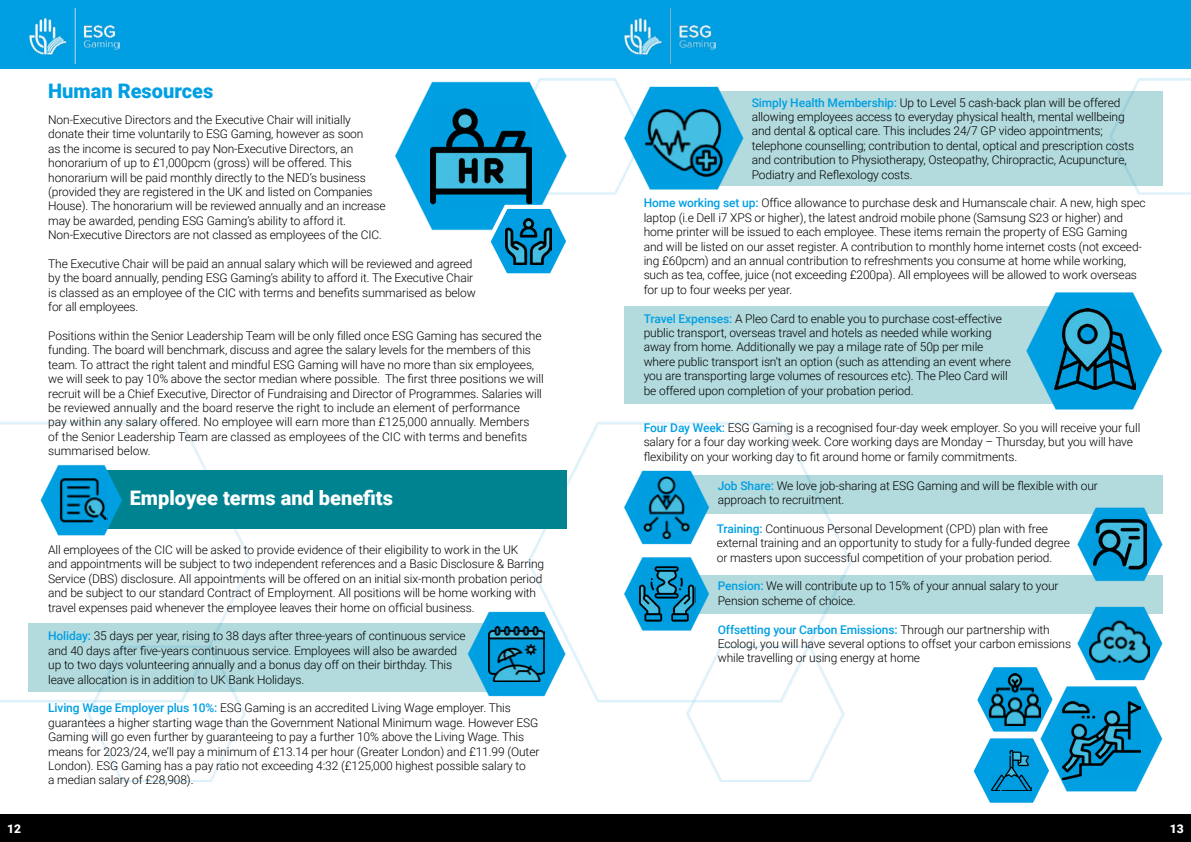
<style>
.page{position:relative;width:1191px;height:842px;background:#fff}
.page>*{position:absolute;margin:0;border:0;box-sizing:border-box;transform-origin:0 0}
.t1{font:900 20px "Roboto";color:#fff}
.t2{font:900 20px "Roboto";color:#009fe3}
.t3{font:300 12px/14.4px "Roboto";letter-spacing:-.01em;color:#000}
.t4{font:900 12px "Roboto";color:#fff}
.s1{font-weight:500;color:#009fe3}
</style>
<div class="page">
<img style="left:0;top:422px;width:527px;height:359px">
<div style="left:0;top:0;width:1191px;height:69px;background:#009fe3"></div>
<div style="left:0;top:814px;width:1191px;height:28px;background:#000"></div>
<img style="left:29px;top:9px;width:91px;height:54px">
<img style="left:527px;top:79px;width:664px;height:702px">
<img style="left:624px;top:9px;width:91px;height:54px">
<div style="left:660px;top:575px;width:502px;height:39px;background:#b3dadd"></div>
<div style="left:660px;top:475px;width:502px;height:38px;background:#b3dadd"></div>
<div style="left:624px;top:307px;width:477px;height:97px;background:#b3dadd"></div>
<div style="left:685px;top:91px;width:477px;height:95px;background:#b3dadd"></div>
<div style="left:28px;top:623px;width:496px;height:69px;background:#b3dadd"></div>
<div style="left:101px;top:470px;width:466px;height:58px;background:#008390"></div>
<svg style="left:40px;top:465px;width:82px;height:70px"></svg>
<svg style="left:394px;top:81px;width:179px;height:198px"></svg>
<img style="left:505px;top:218px;width:46px;height:46px">
<img style="left:55px;top:474px;width:53px;height:53px">
<svg style="left:467px;top:612px;width:99px;height:84px"></svg>
<img style="left:488px;top:626px;width:56px;height:56px">
<svg style="left:624px;top:86px;width:119px;height:104px"></svg>
<img style="left:643px;top:101px;width:81px;height:82px">
<svg style="left:624px;top:471px;width:85px;height:73px"></svg>
<img style="left:636px;top:477px;width:61px;height:61px">
<svg style="left:624px;top:557px;width:85px;height:74px"></svg>
<img style="left:637px;top:565px;width:58px;height:58px">
<svg style="left:1077px;top:507px;width:85px;height:74px"></svg>
<img style="left:1093px;top:518px;width:53px;height:53px">
<svg style="left:1026px;top:292px;width:136px;height:118px"></svg>
<img style="left:1054px;top:308px;width:81px;height:81px">
<svg style="left:966px;top:607px;width:196px;height:196px"></svg>
<img style="left:1090px;top:611px;width:59px;height:60px">
<h1 class="t2" style="left:48px;top:77px;width:167px">Human Resources</h1>
<p class="t3" style="left:48px;top:112px;width:339px">Non-Executive Directors and the Executive Chair will initially donate their time voluntarily to ESG Gaming, however as soon<br>as the income is secured to pay Non-Executive Directors, an honorarium of up to £1,000pcm (gross) will be offered. This honorarium will be paid monthly directly to the NED’s business (provided they are registered in the UK and listed on Companies House). The honorarium will be reviewed annually and an increase may be awarded, pending ESG Gaming’s ability to afford it.<br>Non-Executive Directors are not classed as employees of the CIC.</p>
<p class="t3" style="left:48px;top:256px;width:429px">The Executive Chair will be paid an annual salary which will be reviewed and agreed by the board annually, pending ESG Gaming’s ability to afford it. The Executive Chair is classed as an employee of the CIC with terms and benefits summarised as below for all employees.</p>
<p class="t3" style="left:48px;top:328px;width:497px">Positions within the Senior Leadership Team will be only filled once ESG Gaming has secured the funding. The board will benchmark, discuss and agree the salary levels for the members of this team. To attract the right talent and mindful ESG Gaming will have no more than six employees, we will seek to pay 10% above the sector median where possible. The first three positions we will recruit will be a Chief Executive, Director of Fundraising and Director of Programmes. Salaries will be reviewed annually and the board reserve the right to include an element of performance<br>pay within any salary offered. No employee will earn more than £125,000 annually. Members<br>of the Senior Leadership Team are classed as employees of the CIC with terms and benefits summarised below.</p>
<h1 class="t1" style="left:130px;top:484px;width:265px">Employee terms and benefits</h1>
<p class="t3" style="left:48px;top:542px;width:497px">All employees of the CIC will be asked to provide evidence of their eligibility to work in the UK<br>and appointments will be subject to two independent references and a Basic Disclosure &amp; Barring Service (DBS) disclosure. All appointments will be offered on an initial six-month probation period and be subject to our standard Contract of Employment. All positions will be home working with travel expenses paid whenever the employee leaves their home on official business.</p>
<p class="t3" style="left:48px;top:628px;width:419px"><span class="s1">Holiday:</span> 35 days per year, rising to 38 days after three-years of continuous service and 40 days after five-years continuous service. Employees will also be awarded up to two days volunteering annually and a bonus day off on their birthday. This leave allocation is in addition to UK Bank Holidays.</p>
<p class="t3" style="left:48px;top:700px;width:493px"><span class="s1">Living Wage Employer plus 10%:</span> ESG Gaming is an accredited Living Wage employer. This guarantees a higher starting wage than the Government National Minimum wage. However ESG Gaming will go even further by guaranteeing to pay a further 10% above the Living Wage. This means for 2023/24, we’ll pay a minimum of £13.14 per hour (Greater London) and £11.99 (Outer London). ESG Gaming has a pay ratio not exceeding 4:32 (£125,000 highest possible salary to<br>a median salary of £28,908).</p>
<p class="t3" style="left:751px;top:95px;width:384px"><span class="s1">Simply Health Membership:</span> Up to Level 5 cash-back plan will be offered allowing employees access to everyday physical health, mental wellbeing and dental &amp; optical care. This includes 24/7 GP video appointments; telephone counselling; contribution to dental, optical and prescription costs and contribution to Physiotherapy, Osteopathy, Chiropractic, Acupuncture, Podiatry and Reflexology costs.</p>
<p class="t3" style="left:643px;top:195px;width:503px"><span class="s1">Home working set up:</span> Office allowance to purchase desk and Humanscale chair. A new, high spec laptop (i.e Dell i7 XPS or higher), the latest android mobile phone (Samsung S23 or higher) and home printer will be issued to each employee. These items remain the property of ESG Gaming and will be listed on our asset register. A contribution to monthly home internet costs (not exceed&shy;ing £60pcm) and an annual contribution to refreshments you consume at home while working, such as tea, coffee, juice (not exceeding £200pa). All employees will be allowed to work overseas for up to four weeks per year.</p>
<p class="t3" style="left:643px;top:311px;width:369px"><span class="s1">Travel Expenses:</span> A Pleo Card to enable you to purchase cost-effective public transport, overseas travel and hotels as needed while working away from home. Additionally we pay a milage rate of 50p per mile where public transport isn’t an option (such as attending an event where you are transporting large volumes of resources etc). The Pleo Card will be offered upon completion of your probation period.</p>
<p class="t3" style="left:643px;top:420px;width:498px"><span class="s1">Four Day Week:</span> ESG Gaming is a recognised four-day week employer. So you will receive your full salary for a four day working week. Core working days are Monday – Thursday, but you will have flexibility on your working day to fit around home or family commitments.</p>
<p class="t3" style="left:717px;top:478px;width:381px"><span class="s1">Job Share:</span> We love job-sharing at ESG Gaming and will be flexible with our approach to recruitment.</p>
<p class="t3" style="left:716px;top:521px;width:355px"><span class="s1">Training:</span> Continuous Personal Development (CPD) plan with free external training and an opportunity to study for a fully-funded degree or masters upon successful competition of your probation period.</p>
<p class="t3" style="left:717px;top:578px;width:342px"><span class="s1">Pension:</span> We will contribute up to 15% of your annual salary to your<br>Pension scheme of choice.</p>
<p class="t3" style="left:717px;top:622px;width:355px"><span class="s1">Offsetting your Carbon Emissions:</span> Through our partnership with<br>Ecologi, you will have several options to offset your carbon emissions while travelling or using energy at home</p>
<p class="t4" style="left:7px;top:820px;width:15px">12</p>
<p class="t4" style="left:1169px;top:820px;width:15px">13</p>
</div>
